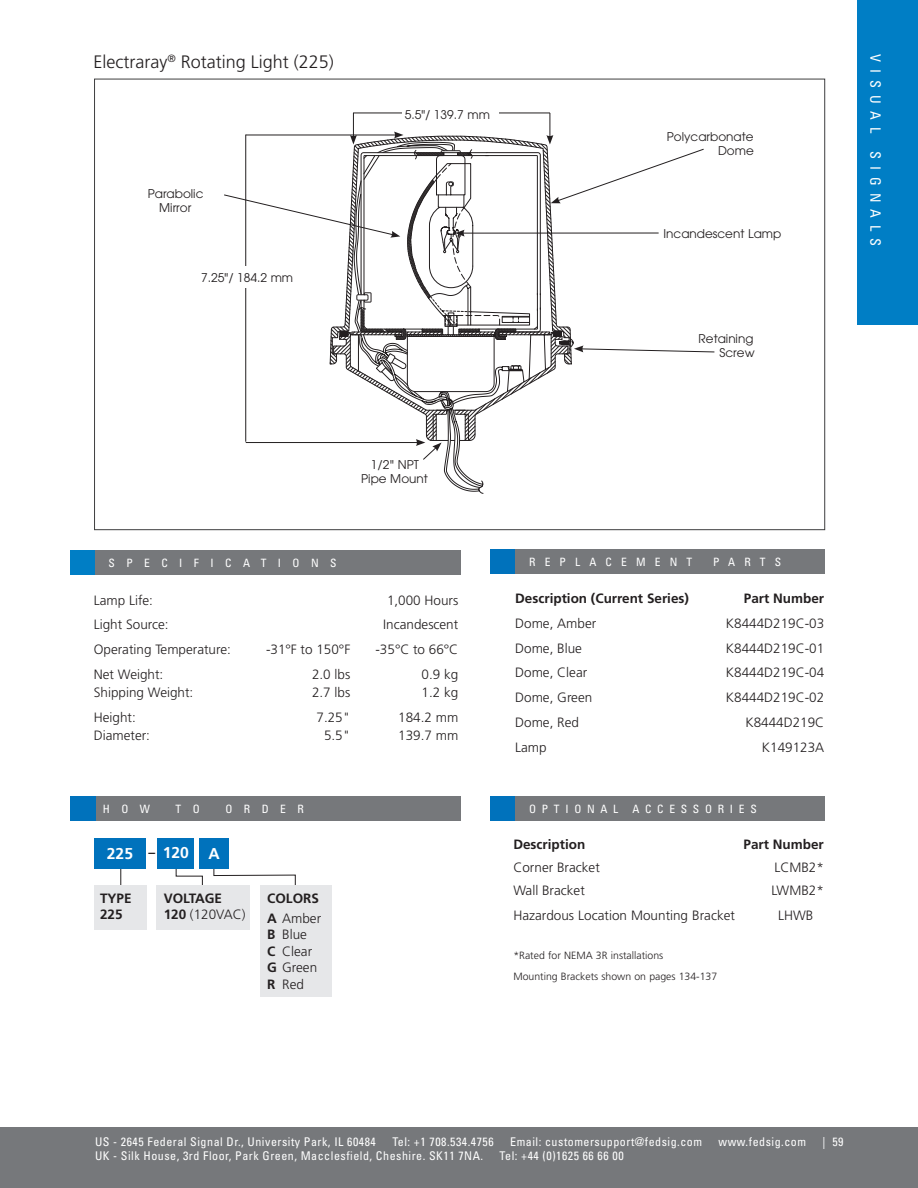
<style>
.page{position:relative;width:918px;height:1188px;background:#fff}
.page>*{position:absolute;margin:0;border:0;box-sizing:border-box;transform-origin:0 0}
.t1{font:300 18px "Frutiger";color:#231f20}
.t2{font:700 15.6px "Frutiger";color:#fff}
.t3{font:condensed 14.25px "Univers";letter-spacing:.5em;color:#fff}
.t4{font:300 13.5px "Frutiger";color:#231f20}
.t5{font:700 13.5px "Frutiger";color:#231f20}
.t6{font:condensed 12px "Univers";letter-spacing:.045em;color:#fff}
.t7{font:12px/14.4px "Avant Garde";color:#231f20;text-align:center}
.t8{font:condensed 11.55px "Univers";letter-spacing:.8em;color:#fff}
.t9{font:condensed 11.55px "Univers";letter-spacing:.5em;color:#fff}
.t10{font:condensed 11.55px "Univers";letter-spacing:1em;color:#fff}
.t11{font:300 10.5px "Frutiger";color:#231f20}
.s1{font-weight:700}
</style>
<div class="page">
<div style="left:0;top:1127px;width:918px;height:61px;background:#76787b"></div>
<div style="left:857px;top:0;width:61px;height:325px;background:#007ec5"></div>
<div style="left:491px;top:550px;width:25px;height:24px;background:#0072bc"></div>
<div style="left:515px;top:550px;width:310px;height:24px;background:#76787b"></div>
<div style="left:70px;top:550px;width:25px;height:25px;background:#007ec5"></div>
<div style="left:95px;top:550px;width:365px;height:25px;background:#76787b"></div>
<svg style="left:224px;top:113px;width:491px;height:375px"></svg>
<div style="left:70px;top:796px;width:25px;height:25px;background:#0072bc"></div>
<div style="left:96px;top:796px;width:364px;height:25px;background:#76787b"></div>
<div style="left:491px;top:796px;width:25px;height:25px;background:#0072bc"></div>
<div style="left:515px;top:796px;width:310px;height:25px;background:#76787b"></div>
<svg style="left:120px;top:869px;width:1px;height:17px"></svg>
<svg style="left:175px;top:869px;width:28px;height:17px"></svg>
<div style="left:94px;top:886px;width:53px;height:44px;background:#e6e7e9"></div>
<div style="left:156px;top:886px;width:93px;height:44px;background:#e6e7e9"></div>
<div style="left:94px;top:839px;width:52px;height:30px;background:#0072bc"></div>
<div style="left:157px;top:839px;width:37px;height:30px;background:#0072bc"></div>
<svg style="left:213px;top:869px;width:83px;height:19px"></svg>
<div style="left:199px;top:839px;width:30px;height:30px;background:#0072bc"></div>
<div style="left:260px;top:886px;width:71px;height:111px;background:#e6e7e9"></div>
<p class="t1" style="left:94px;top:51px;width:242px">Electraray<sup>®</sup> Rotating Light (225)</p>
<p class="t7" style="left:148px;top:186px;width:57px">Parabolic<br>Mirror</p>
<p class="t7" style="left:201px;top:270px;width:93px">7.25"/ 184.2 mm</p>
<p class="t7" style="left:405px;top:107px;width:87px">5.5"/ 139.7 mm</p>
<p class="t7" style="left:361px;top:457px;width:68px">1/2" NPT<br>Pipe Mount</p>
<p class="t7" style="left:667px;top:129px;width:89px;text-align:right">Polycarbonate<br>Dome</p>
<p class="t7" style="left:664px;top:226px;width:119px">Incandescent Lamp</p>
<p class="t7" style="left:699px;top:331px;width:58px;text-align:right">Retaining<br>Screw</p>
<p class="t10" style="left:109px;top:555px;width:230px">SPECIFICATIONS</p>
<p class="t8" style="left:529px;top:555px;width:165px">REPLACEMENT</p>
<p class="t8" style="left:713px;top:555px;width:70px">PARTS</p>
<p class="t4" style="left:94px;top:592px;width:61px">Lamp Life:</p>
<p class="t4" style="left:387px;top:592px;width:73px">1,000 Hours</p>
<p class="t4" style="left:94px;top:617px;width:76px">Light Source:</p>
<p class="t4" style="left:383px;top:617px;width:77px">Incandescent</p>
<p class="t4" style="left:94px;top:642px;width:139px">Operating Temperature:</p>
<p class="t4" style="left:266px;top:642px;width:86px">-31°F to 150°F</p>
<p class="t4" style="left:375px;top:642px;width:84px">-35°C to 66°C</p>
<p class="t4" style="left:94px;top:667px;width:71px">Net Weight:</p>
<p class="t4" style="left:312px;top:667px;width:40px">2.0 lbs</p>
<p class="t4" style="left:422px;top:667px;width:38px">0.9 kg</p>
<p class="t4" style="left:94px;top:685px;width:101px">Shipping Weight:</p>
<p class="t4" style="left:312px;top:685px;width:40px">2.7 lbs</p>
<p class="t4" style="left:422px;top:685px;width:38px">1.2 kg</p>
<p class="t4" style="left:94px;top:709px;width:44px">Height:</p>
<p class="t4" style="left:317px;top:709px;width:35px">7.25"</p>
<p class="t4" style="left:398px;top:709px;width:62px">184.2 mm</p>
<p class="t4" style="left:94px;top:727px;width:58px">Diameter:</p>
<p class="t4" style="left:324px;top:727px;width:28px">5.5"</p>
<p class="t4" style="left:398px;top:727px;width:62px">139.7 mm</p>
<p class="t5" style="left:515px;top:591px;width:175px">Description (Current Series)</p>
<p class="t5" style="left:744px;top:591px;width:82px">Part Number</p>
<p class="t4" style="left:515px;top:616px;width:83px">Dome, Amber</p>
<p class="t4" style="left:726px;top:616px;width:100px">K8444D219C-03</p>
<p class="t4" style="left:515px;top:640px;width:68px">Dome, Blue</p>
<p class="t4" style="left:726px;top:640px;width:100px">K8444D219C-01</p>
<p class="t4" style="left:515px;top:665px;width:74px">Dome, Clear</p>
<p class="t4" style="left:726px;top:665px;width:100px">K8444D219C-04</p>
<p class="t4" style="left:515px;top:690px;width:79px">Dome, Green</p>
<p class="t4" style="left:726px;top:690px;width:100px">K8444D219C-02</p>
<p class="t4" style="left:515px;top:715px;width:65px">Dome, Red</p>
<p class="t4" style="left:745px;top:715px;width:80px">K8444D219C</p>
<p class="t4" style="left:515px;top:739px;width:33px">Lamp</p>
<p class="t4" style="left:762px;top:739px;width:64px">K149123A</p>
<p class="t8" style="left:103px;top:801px;width:49px">HOW</p>
<p class="t8" style="left:176px;top:801px;width:26px">T O</p>
<p class="t8" style="left:225px;top:801px;width:80px">ORDER</p>
<p class="t9" style="left:529px;top:801px;width:229px">OPTIONAL ACCESSORIES</p>
<p class="t5" style="left:513px;top:836px;width:73px">Description</p>
<p class="t5" style="left:744px;top:836px;width:82px">Part Number</p>
<p class="t4" style="left:513px;top:860px;width:88px">Corner Bracket</p>
<p class="t4" style="left:774px;top:860px;width:51px">LCMB2*</p>
<p class="t4" style="left:513px;top:883px;width:73px">Wall Bracket</p>
<p class="t4" style="left:771px;top:883px;width:54px">LWMB2*</p>
<p class="t4" style="left:513px;top:907px;width:223px">Hazardous Location Mounting Bracket</p>
<p class="t4" style="left:778px;top:907px;width:37px">LHWB</p>
<p class="t11" style="left:513px;top:950px;width:151px">*Rated for NEMA 3R installations</p>
<p class="t11" style="left:513px;top:970px;width:205px">Mounting Brackets shown on pages 134-137</p>
<p class="t2" style="left:107px;top:844px;width:28px">225</p>
<p class="t2" style="left:163px;top:844px;width:28px">120</p>
<p class="t5" style="left:100px;top:890px;width:33px">TYPE</p>
<p class="t5" style="left:100px;top:906px;width:24px">225</p>
<p class="t5" style="left:148px;top:845px;width:8px">–</p>
<p class="t2" style="left:208px;top:844px;width:13px">A</p>
<p class="t5" style="left:164px;top:890px;width:60px">VOLTAGE</p>
<p class="t4" style="left:164px;top:907px;width:83px"><span class="s1">120</span> (120VAC)</p>
<p class="t5" style="left:267px;top:890px;width:53px">COLORS</p>
<p class="t4" style="left:267px;top:910px;width:55px"><span class="s1">A</span> Amber</p>
<p class="t4" style="left:267px;top:927px;width:41px"><span class="s1">B</span> Blue</p>
<p class="t4" style="left:267px;top:943px;width:46px"><span class="s1">C</span> Clear</p>
<p class="t4" style="left:267px;top:960px;width:52px"><span class="s1">G</span> Green</p>
<p class="t4" style="left:267px;top:976px;width:38px"><span class="s1">R</span> Red</p>
<p class="t3" style="left:885px;top:54px;width:194px;rotate:90deg">VISUAL SIGNALS</p>
<p class="t6" style="left:95px;top:1134px;width:282px">US - 2645 Federal Signal Dr., University Park, IL 60484</p>
<p class="t6" style="left:392px;top:1134px;width:103px">Tel: +1 708.534.4756</p>
<p class="t6" style="left:510px;top:1134px;width:193px">Email: customersupport@fedsig.com</p>
<p class="t6" style="left:719px;top:1134px;width:89px">www.fedsig.com</p>
<p class="t6" style="left:823px;top:1134px;width:23px">| 59</p>
<p class="t6" style="left:95px;top:1148px;width:390px">UK - Silk House, 3rd Floor, Park Green, Macclesfield, Cheshire. SK11 7NA.</p>
<p class="t6" style="left:500px;top:1148px;width:126px">Tel: +44 (0)1625 66 66 00</p>
</div>
